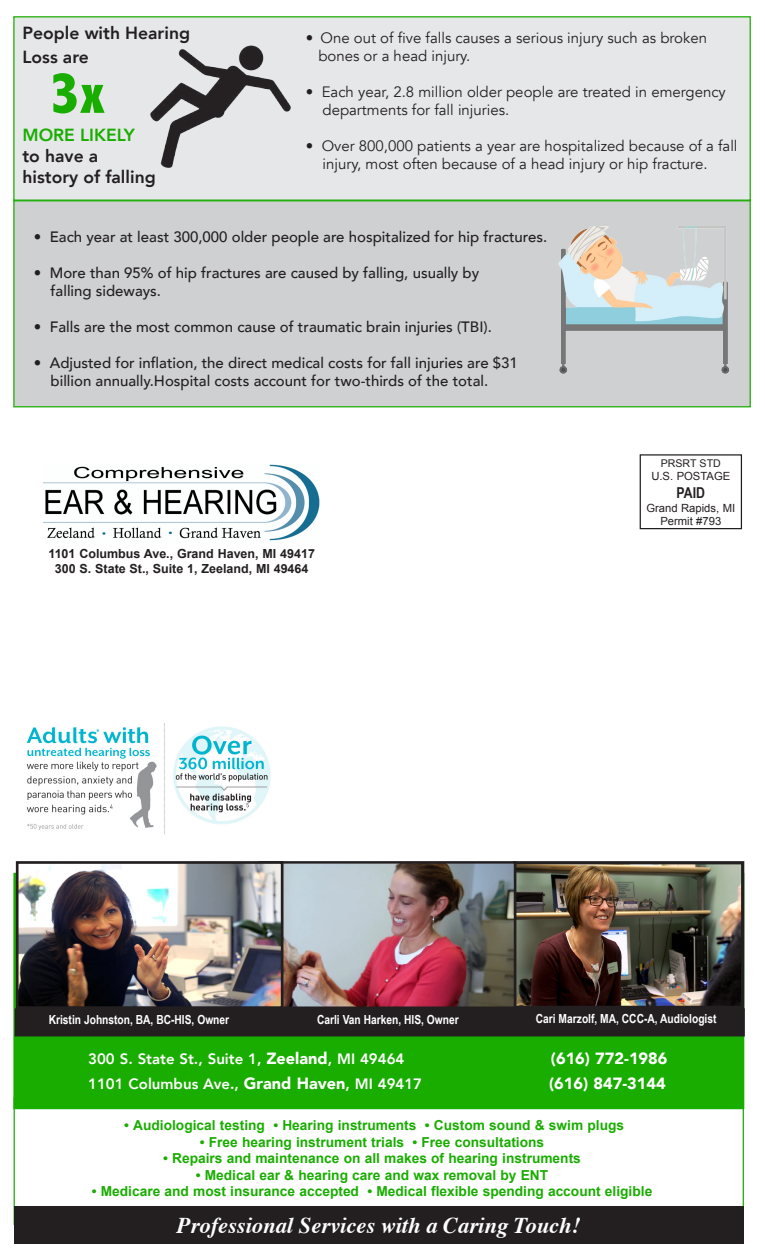
<style>
.page{position:relative;width:765px;height:1260px;background:#fff}
.page>*{position:absolute;margin:0;border:0;box-sizing:border-box;transform-origin:0 0}
.t1{font:800 condensed 60px "Abadi";color:#19ad00}
.t2{font:italic 700 22.5px "Times";color:#fff}
.t3{font:800 17.5px "Avenir";color:#231f20}
.t4{font:800 17.5px "Avenir";color:#19ad00}
.t5{font:900 16.25px "Avenir";color:#fff}
.t6{font:500 15px "Avenir";color:#231f20}
.t7{font:15px "Avenir";color:#231f20}
.t8{font:800 15px "Avenir";color:#fff}
.t9{font:700 15px "Arial Narrow";color:#231f20}
.t10{font:700 13.75px "Arial";color:#19ad00}
.t11{font:700 12.5px "Arial Narrow";color:#fff}
.t12{font:700 12.5px/15px "Arial";color:#231f20;text-align:center}
.t13{font:11.25px "Arial";color:#231f20}
.t14{font:10.62px "Arial";color:#231f20}
.s1{font-weight:900;font-size:16.25px}
</style>
<div class="page">
<div style="left:13px;top:200px;width:738px;height:207px;background:#cfd0d2;border:1px solid #19ad00"></div>
<img style="left:44px;top:464px;width:276px;height:77px">
<div style="left:640px;top:454px;width:102px;height:75px;border:1px solid #231f20"></div>
<div style="left:15px;top:874px;width:728px;height:234px;background:#19ad00"></div>
<div style="left:15px;top:1009px;width:729px;height:27px;background:#231f20"></div>
<img style="left:517px;top:865px;width:223px;height:140px">
<div style="left:513px;top:861px;width:231px;height:148px;border:3px solid #231f20"></div>
<img style="left:283px;top:864px;width:230px;height:142px">
<div style="left:259px;top:861px;width:257px;height:148px;border:2px solid #231f20"></div>
<img style="left:20px;top:865px;width:259px;height:140px">
<div style="left:16px;top:861px;width:267px;height:148px;border:3px solid #231f20"></div>
<div style="left:14px;top:1206px;width:730px;height:38px;background:#231f20"></div>
<img style="left:26px;top:723px;width:245px;height:112px">
<div style="left:13px;top:16px;width:738px;height:185px;background:#e6e7e9;border:1px solid #19ad00"></div>
<img style="left:558px;top:227px;width:193px;height:170px">
<img style="left:114px;top:16px;width:188px;height:152px">
<p class="t3" style="left:22px;top:19px;width:169px">People with Hearing</p>
<p class="t3" style="left:22px;top:43px;width:68px">Loss are</p>
<p class="t1" style="left:49px;top:58px;width:57px">3x</p>
<p class="t4" style="left:22px;top:122px;width:114px">MORE LIKELY</p>
<p class="t3" style="left:22px;top:143px;width:77px">to have a</p>
<p class="t3" style="left:22px;top:164px;width:135px">history of falling</p>
<p class="t7" style="left:306px;top:29px;width:403px">• One out of five falls causes a serious injury such as broken</p>
<p class="t7" style="left:318px;top:47px;width:153px">bones or a head injury.</p>
<p class="t7" style="left:306px;top:83px;width:422px">• Each year, 2.8 million older people are treated in emergency</p>
<p class="t7" style="left:323px;top:101px;width:188px">departments for fall injuries.</p>
<p class="t7" style="left:306px;top:137px;width:433px">• Over 800,000 patients a year are hospitalized because of a fall</p>
<p class="t7" style="left:323px;top:155px;width:387px">injury, most often because of a head injury or hip fracture.</p>
<p class="t6" style="left:34px;top:224px;width:515px">• Each year at least 300,000 older people are hospitalized for hip fractures.</p>
<p class="t6" style="left:34px;top:260px;width:447px">• More than 95% of hip fractures are caused by falling, usually by</p>
<p class="t6" style="left:51px;top:278px;width:112px">falling sideways.</p>
<p class="t6" style="left:34px;top:314px;width:459px">• Falls are the most common cause of traumatic brain injuries (TBI).</p>
<p class="t6" style="left:34px;top:350px;width:485px">• Adjusted for inflation, the direct medical costs for fall injuries are $31</p>
<p class="t6" style="left:51px;top:368px;width:439px">billion annually.Hospital costs account for two-thirds of the total.</p>
<p class="t12" style="left:48px;top:547px;width:268px">1101 Columbus Ave., Grand Haven, MI 49417<br>300 S. State St., Suite 1, Zeeland, MI 49464</p>
<p class="t14" style="left:661px;top:456px;width:62px">PRSRT STD</p>
<p class="t13" style="left:651px;top:469px;width:80px">U.S. POSTAGE</p>
<p class="t9" style="left:677px;top:481px;width:30px">PAID</p>
<p class="t13" style="left:646px;top:500px;width:90px">Grand Rapids, MI</p>
<p class="t13" style="left:660px;top:514px;width:63px">Permit #793</p>
<p class="t11" style="left:49px;top:1010px;width:182px">Kristin Johnston, BA, BC-HIS, Owner</p>
<p class="t11" style="left:317px;top:1010px;width:143px">Carli Van Harken, HIS, Owner</p>
<p class="t11" style="left:536px;top:1009px;width:182px">Cari Marzolf, MA, CCC-A, Audiologist</p>
<p class="t8" style="left:88px;top:1047px;width:318px">300 S. State St., Suite 1, <span class="s1">Zeeland</span>, MI 49464</p>
<p class="t5" style="left:551px;top:1044px;width:118px">(616) 772-1986</p>
<p class="t8" style="left:88px;top:1072px;width:335px">1101 Columbus Ave., <span class="s1">Grand Haven</span>, MI 49417</p>
<p class="t5" style="left:549px;top:1069px;width:118px">(616) 847-3144</p>
<p class="t10" style="left:124px;top:1116px;width:501px">• Audiological testing • Hearing instruments • Custom sound &amp; swim plugs</p>
<p class="t10" style="left:200px;top:1133px;width:346px">• Free hearing instrument trials • Free consultations</p>
<p class="t10" style="left:163px;top:1149px;width:419px">• Repairs and maintenance on all makes of hearing instruments</p>
<p class="t10" style="left:196px;top:1166px;width:354px">• Medical ear &amp; hearing care and wax removal by ENT</p>
<p class="t10" style="left:92px;top:1182px;width:562px">• Medicare and most insurance accepted • Medical flexible spending account eligible</p>
<p class="t2" style="left:177px;top:1205px;width:405px">Professional Services with a Caring Touch!</p>
</div>
